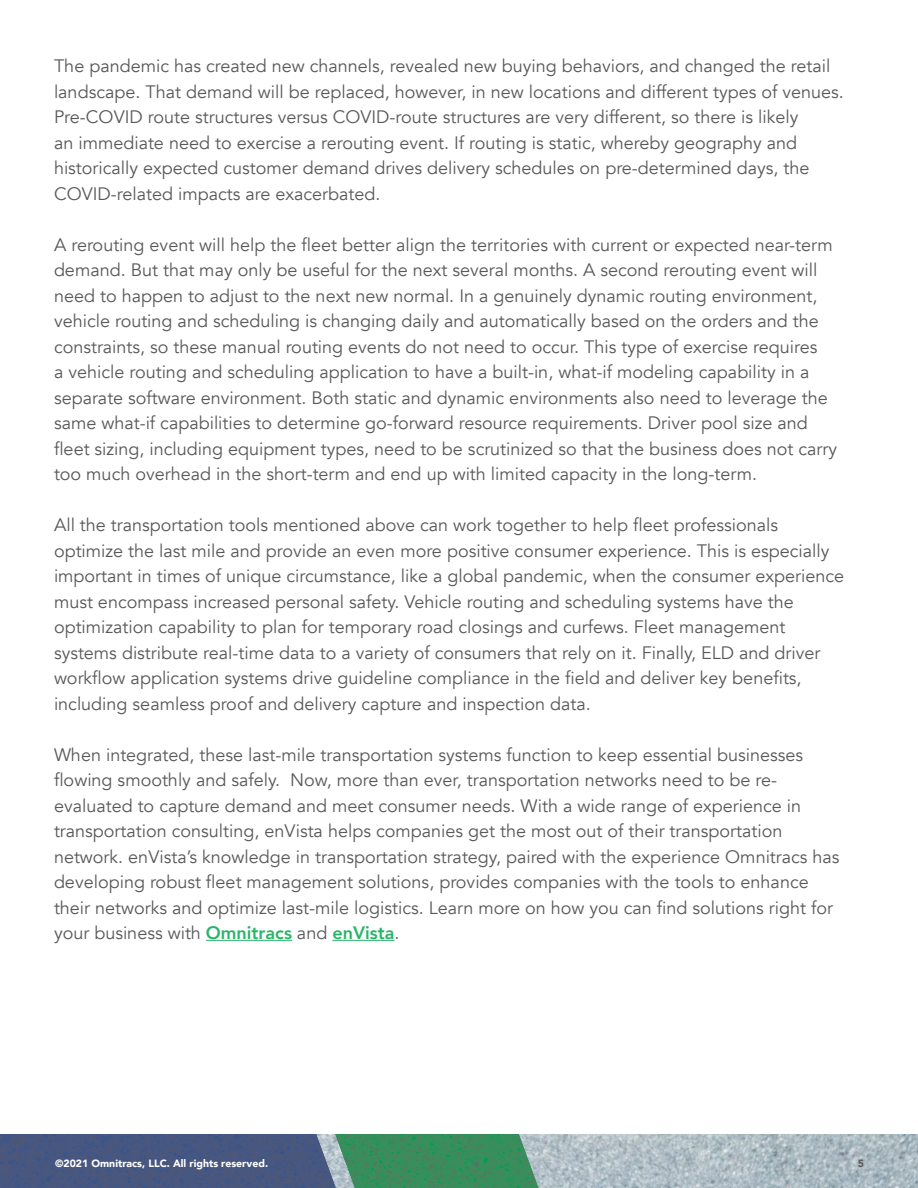
<style>
.page{position:relative;width:918px;height:1188px;background:#fff}
.page>*{position:absolute;margin:0;border:0;box-sizing:border-box;transform-origin:0 0}
.t1{font:18px/25.5px "Avenir";color:#58595b}
.t2{font:900 10.5px "Avenir";color:#fff}
.t3{font:900 10.5px "Avenir";color:#58595b}
.s1{font-weight:800;color:#28b56a}
</style>
<div class="page">
<img style="left:538px;top:1134px;width:380px;height:54px">
<svg style="left:0;top:1134px;width:538px;height:54px;background:#476e77"></svg>
<hr style="left:206px;top:940px;width:86px;height:1px;background:#28b56a">
<hr style="left:332px;top:940px;width:63px;height:1px;background:#28b56a">
<p class="t1" style="left:54px;top:53px;width:791px">The pandemic has created new channels, revealed new buying behaviors, and changed the retail landscape. That demand will be replaced, however, in new locations and different types of venues.<br>Pre-COVID route structures versus COVID-route structures are very different, so there is likely<br>an immediate need to exercise a rerouting event. If routing is static, whereby geography and historically expected customer demand drives delivery schedules on pre-determined days, the COVID-related impacts are exacerbated.</p>
<p class="t1" style="left:54px;top:232px;width:785px">A rerouting event will help the fleet better align the territories with current or expected near-term demand. But that may only be useful for the next several months. A second rerouting event will need to happen to adjust to the next new normal. In a genuinely dynamic routing environment, vehicle routing and scheduling is changing daily and automatically based on the orders and the constraints, so these manual routing events do not need to occur. This type of exercise requires<br>a vehicle routing and scheduling application to have a built-in, what-if modeling capability in a separate software environment. Both static and dynamic environments also need to leverage the same what-if capabilities to determine go-forward resource requirements. Driver pool size and fleet sizing, including equipment types, need to be scrutinized so that the business does not carry too much overhead in the short-term and end up with limited capacity in the long-term.</p>
<p class="t1" style="left:54px;top:512px;width:792px">All the transportation tools mentioned above can work together to help fleet professionals optimize the last mile and provide an even more positive consumer experience. This is especially important in times of unique circumstance, like a global pandemic, when the consumer experience must encompass increased personal safety. Vehicle routing and scheduling systems have the optimization capability to plan for temporary road closings and curfews. Fleet management systems distribute real-time data to a variety of consumers that rely on it. Finally, ELD and driver workflow application systems drive guideline compliance in the field and deliver key benefits, including seamless proof and delivery capture and inspection data.</p>
<p class="t1" style="left:54px;top:742px;width:787px">When integrated, these last-mile transportation systems function to keep essential businesses flowing smoothly and safely. Now, more than ever, transportation networks need to be re&shy;evaluated to capture demand and meet consumer needs. With a wide range of experience in transportation consulting, enVista helps companies get the most out of their transportation network. enVista’s knowledge in transportation strategy, paired with the experience Omnitracs has developing robust fleet management solutions, provides companies with the tools to enhance their networks and optimize last-mile logistics. Learn more on how you can find solutions right for your business with <span class="s1">Omnitracs</span> and <span class="s1">enVista</span>.</p>
<p class="t2" style="left:55px;top:1154px;width:215px">©2021 Omnitracs, LLC. All rights reserved.</p>
<p class="t3" style="left:858px;top:1154px;width:8px">5</p>
</div>
